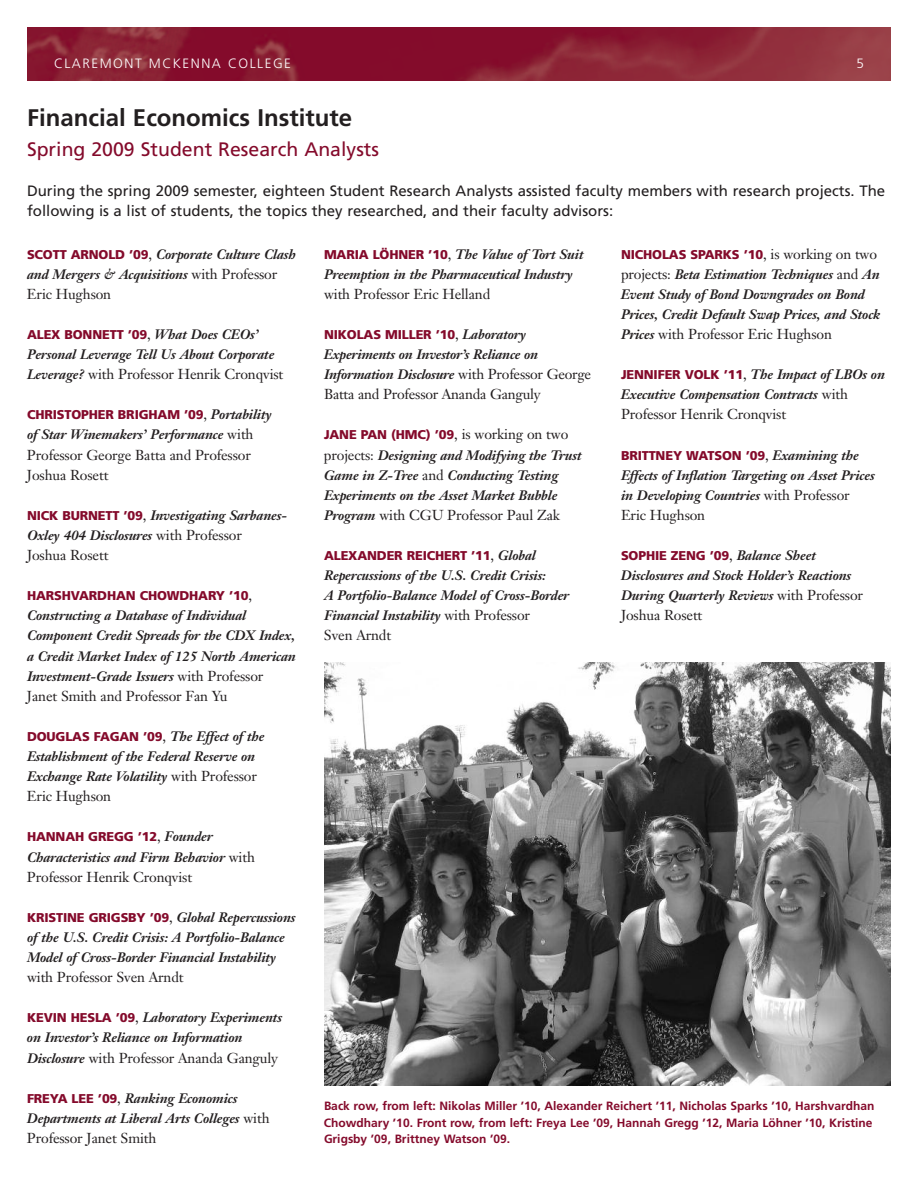
<style>
.page{position:relative;width:918px;height:1188px;background:#fff}
.page>*{position:absolute;margin:0;border:0;box-sizing:border-box;transform-origin:0 0}
.t1{font:700 24px "Frutiger";color:#231f20}
.t2{font:19.5px "Frutiger";color:#840a2b}
.t3{font:15px/19.5px "Frutiger";color:#231f20}
.t4{font:14.25px/20.1px "Janson Text";letter-spacing:-.01em;color:#231f20}
.t5{font:italic 700 13.5px/20.1px "Janson Text";letter-spacing:-.01em;color:#231f20}
.t6{font:300 13.5px "Frutiger";letter-spacing:.11em;color:#fff}
.t7{font:900 12.75px "Frutiger";letter-spacing:-.01em;color:#840a2b}
.t8{font:700 12px/16.5px "Frutiger";color:#840a2b}
.s1{font-family:"Frutiger";font-weight:900;font-style:normal;font-size:12.75px;color:#840a2b}
.s2{font-weight:400;font-style:normal;font-size:14.25px}
.s3{font-family:"Janson Text";font-weight:400;font-size:14.25px;color:#231f20}
.s4{font-family:"Janson Text";font-weight:700;font-style:italic;font-size:13.5px;color:#231f20}
.s5{font-weight:700;font-style:italic;font-size:13.5px}
</style>
<div class="page">
<img style="left:27px;top:27px;width:864px;height:54px">
<img style="left:324px;top:662px;width:567px;height:423px">
<p class="t6" style="left:54px;top:58px;width:239px">CLAREMONT MCKENNA COLLEGE</p>
<p class="t6" style="left:856px;top:58px;width:9px">5</p>
<h1 class="t1" style="left:27px;top:108px;width:327px">Financial Economics Institute</h1>
<h2 class="t2" style="left:27px;top:141px;width:354px">Spring 2009 Student Research Analysts</h2>
<p class="t3" style="left:27px;top:183px;width:860px">During the spring 2009 semester, eighteen Student Research Analysts assisted faculty members with research projects. The following is a list of students, the topics they researched, and their faculty advisors:</p>
<p class="t5" style="left:27px;top:245px;width:271px"><span class="s1">SCOTT ARNOLD ’09</span><span class="s2">,</span> Corporate Culture Clash and Mergers &amp; Acquisitions <span class="s2">with Professor</span></p>
<p class="t4" style="left:27px;top:285px;width:86px">Eric Hughson</p>
<p class="t7" style="left:27px;top:329px;width:233px">ALEX BONNETT ’09<span class="s3">,</span> <span class="s4">What Does CEOs’</span></p>
<p class="t5" style="left:27px;top:346px;width:249px">Personal Leverage Tell Us About Corporate</p>
<p class="t4" style="left:27px;top:366px;width:258px"><span class="s5">Leverage?</span> with Professor Henrik Cronqvist</p>
<p class="t7" style="left:27px;top:410px;width:246px">CHRISTOPHER BRIGHAM ’09<span class="s3">,</span> <span class="s4">Portability</span></p>
<p class="t5" style="left:27px;top:426px;width:228px">of Star Winemakers’ Performance <span class="s2">with</span></p>
<p class="t4" style="left:27px;top:446px;width:225px">Professor George Batta and Professor<br>Joshua Rosett</p>
<p class="t5" style="left:27px;top:507px;width:262px"><span class="s1">NICK BURNETT ’09</span><span class="s2">,</span> Investigating Sarbanes-<br>Oxley 404 Disclosures <span class="s2">with Professor</span></p>
<p class="t4" style="left:27px;top:547px;width:83px">Joshua Rosett</p>
<p class="t7" style="left:27px;top:591px;width:227px">HARSHVARDHAN CHOWDHARY ’10<span class="s3">,</span></p>
<p class="t5" style="left:27px;top:607px;width:270px">Constructing a Database of Individual Component Credit Spreads for the CDX Index, a Credit Market Index of 125 North American Investment-Grade Issuers <span class="s2">with Professor</span></p>
<p class="t4" style="left:27px;top:687px;width:202px">Janet Smith and Professor Fan Yu</p>
<p class="t7" style="left:27px;top:731px;width:239px">DOUGLAS FAGAN ’09<span class="s3">,</span> <span class="s4">The Effect of the</span></p>
<p class="t5" style="left:27px;top:748px;width:231px">Establishment of the Federal Reserve on<br>Exchange Rate Volatility <span class="s2">with Professor</span></p>
<p class="t4" style="left:27px;top:788px;width:86px">Eric Hughson</p>
<p class="t7" style="left:27px;top:832px;width:187px">HANNAH GREGG ’12<span class="s3">,</span> <span class="s4">Founder</span></p>
<p class="t5" style="left:27px;top:848px;width:229px">Characteristics and Firm Behavior <span class="s2">with</span></p>
<p class="t4" style="left:27px;top:868px;width:167px">Professor Henrik Cronqvist</p>
<p class="t5" style="left:27px;top:909px;width:270px"><span class="s1">KRISTINE GRIGSBY ’09</span><span class="s2">,</span> Global Repercussions of the U.S. Credit Crisis: A Portfolio-Balance<br>Model of Cross-Border Financial Instability</p>
<p class="t4" style="left:27px;top:969px;width:158px">with Professor Sven Arndt</p>
<p class="t5" style="left:27px;top:1009px;width:257px"><span class="s1">KEVIN HESLA ’09</span><span class="s2">,</span> Laboratory Experiments on Investor’s Reliance on Information</p>
<p class="t4" style="left:27px;top:1049px;width:253px"><span class="s5">Disclosure</span> with Professor Ananda Ganguly</p>
<p class="t5" style="left:27px;top:1090px;width:244px"><span class="s1">FREYA LEE ’09</span><span class="s2">,</span> Ranking Economics<br>Departments at Liberal Arts Colleges <span class="s2">with</span></p>
<p class="t4" style="left:27px;top:1129px;width:131px">Professor Janet Smith</p>
<p class="t5" style="left:324px;top:245px;width:261px"><span class="s1">MARIA LÖHNER ’10</span><span class="s2">,</span> The Value of Tort Suit<br>Preemption in the Pharmaceutical Industry</p>
<p class="t4" style="left:324px;top:285px;width:168px">with Professor Eric Helland</p>
<p class="t7" style="left:324px;top:329px;width:204px">NIKOLAS MILLER ’10<span class="s3">,</span> <span class="s4">Laboratory</span></p>
<p class="t5" style="left:324px;top:346px;width:269px">Experiments on Investor’s Reliance on<br>Information Disclosure <span class="s2">with Professor George</span></p>
<p class="t4" style="left:324px;top:386px;width:218px">Batta and Professor Ananda Ganguly</p>
<p class="t7" style="left:324px;top:430px;width:246px">JANE PAN (HMC) ’09<span class="s3">, is working on two</span></p>
<p class="t5" style="left:324px;top:446px;width:259px"><span class="s2">projects:</span> Designing and Modifying the Trust<br>Game in Z-Tree <span class="s2">and</span> Conducting Testing<br>Experiments on the Asset Market Bubble</p>
<p class="t4" style="left:324px;top:506px;width:238px"><span class="s5">Program</span> with CGU Professor Paul Zak</p>
<p class="t7" style="left:324px;top:550px;width:213px">ALEXANDER REICHERT ’11<span class="s3">,</span> <span class="s4">Global</span></p>
<p class="t5" style="left:324px;top:567px;width:247px">Repercussions of the U.S. Credit Crisis:<br>A Portfolio-Balance Model of Cross-Border<br>Financial Instability <span class="s2">with Professor</span></p>
<p class="t4" style="left:324px;top:627px;width:69px">Sven Arndt</p>
<p class="t7" style="left:621px;top:249px;width:258px">NICHOLAS SPARKS ’10<span class="s3">, is working on two</span></p>
<p class="t5" style="left:621px;top:265px;width:261px"><span class="s2">projects:</span> Beta Estimation Techniques <span class="s2">and</span> An<br>Event Study of Bond Downgrades on Bond<br>Prices, Credit Default Swap Prices, and Stock</p>
<p class="t4" style="left:621px;top:325px;width:213px"><span class="s5">Prices</span> with Professor Eric Hughson</p>
<p class="t5" style="left:621px;top:366px;width:266px"><span class="s1">JENNIFER VOLK ’11</span><span class="s2">,</span> The Impact of LBOs on<br>Executive Compensation Contracts <span class="s2">with</span></p>
<p class="t4" style="left:621px;top:406px;width:167px">Professor Henrik Cronqvist</p>
<p class="t7" style="left:621px;top:450px;width:239px">BRITTNEY WATSON ’09<span class="s3">,</span> <span class="s4">Examining the</span></p>
<p class="t5" style="left:621px;top:466px;width:255px">Effects of Inflation Targeting on Asset Prices in Developing Countries <span class="s2">with Professor</span></p>
<p class="t4" style="left:621px;top:506px;width:86px">Eric Hughson</p>
<p class="t7" style="left:621px;top:550px;width:197px">SOPHIE ZENG ’09<span class="s3">,</span> <span class="s4">Balance Sheet</span></p>
<p class="t5" style="left:621px;top:567px;width:244px">Disclosures and Stock Holder’s Reactions<br>During Quarterly Reviews <span class="s2">with Professor</span></p>
<p class="t4" style="left:621px;top:607px;width:83px">Joshua Rosett</p>
<p class="t8" style="left:324px;top:1099px;width:552px">Back row, from left: Nikolas Miller ’10, Alexander Reichert ’11, Nicholas Sparks ’10, Harshvardhan<br>Chowdhary ’10. Front row, from left: Freya Lee ’09, Hannah Gregg ’12, Maria Löhner ’10, Kristine<br>Grigsby ’09, Brittney Watson ’09.</p>
</div>
